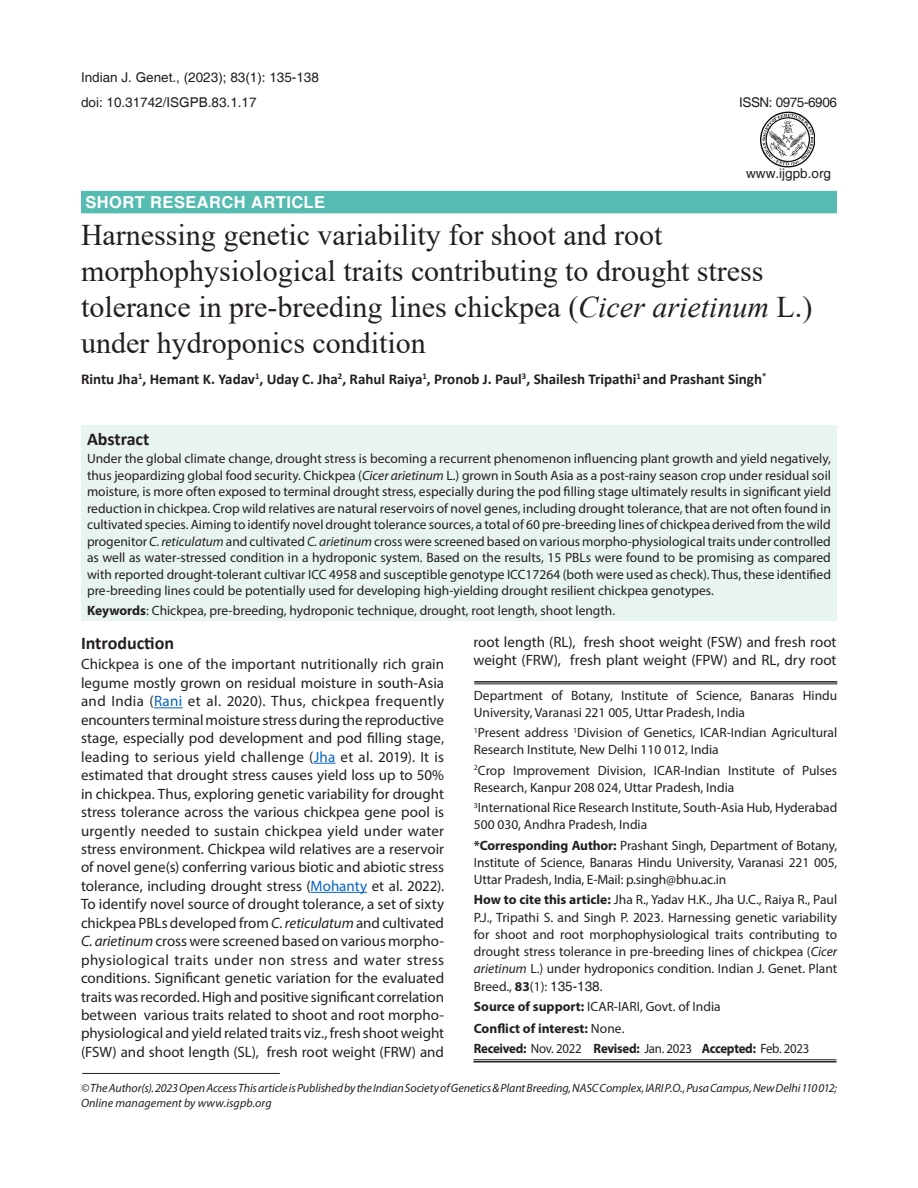
<style>
.page{position:relative;width:918px;height:1188px;background:#fff}
.page>*{position:absolute;margin:0;border:0;box-sizing:border-box;transform-origin:0 0}
.article_head{font:30px/36px "Times New Roman";color:#231f20}
.Sub-Head-1{font:700 18px "Calibri";color:#231f20}
.Subject{font:700 16.5px "Helvetica";letter-spacing:.025em;color:#fff}
.Body_flush{font:15px/18.5px "Myriad Pro";color:#231f20;text-align:justify}
.author{font:700 15px "Calibri";color:#231f20}
.Abstract{font:13.5px/16.5px "Myriad Pro";color:#231f20;text-align:justify}
.affiliation{font:13.5px/17.2px "Myriad Pro";color:#231f20}
.Running_Head{font:13.5px "Helvetica";color:#231f20}
.affiliation-2{font:700 13.5px "Myriad Pro";letter-spacing:-.02em;color:#231f20;scale:.95 1}
.affiliation-3{font:700 13.5px "Myriad Pro";color:#231f20}
.Running_Head-2{font:13.5px "Helvetica";letter-spacing:-.03em;color:#231f20}
.Bottom_1st_page{font:italic 12px/14.4px "Myriad Pro";letter-spacing:-.005em;color:#231f20}
.s1{font-style:italic}
.s2{font-weight:700}
.s3{color:#0563c1}
.s4{font-family:"Helvetica"}
.s5{font-weight:400}
</style>
<div class="page">
<div style="left:81px;top:425px;width:756px;height:196px;background:#e8f4f2"></div>
<div style="left:81px;top:191px;width:756px;height:22px;background:#56bbb1"></div>
<hr style="left:473px;top:1059px;width:363px;height:1px;background:#231f20">
<hr style="left:473px;top:1061px;width:363px;height:1px;background:#231f20">
<hr style="left:82px;top:1073px;width:198px;height:1px;background:#231f20">
<img style="left:760px;top:112px;width:55px;height:55px">
<svg style="left:154px;top:707px;width:29px;height:1px"></svg>
<svg style="left:314px;top:763px;width:22px;height:1px"></svg>
<hr style="left:311px;top:892px;width:56px;height:1px;background:#0563c1">
<hr style="left:474px;top:681px;width:363px;height:2px;background:#231f20">
<hr style="left:474px;top:684px;width:363px;height:1px;background:#231f20">
<p class="Running_Head" style="left:81px;top:70px;width:239px">Indian J. Genet., (2023); 83(1): 135-138</p>
<p class="Running_Head" style="left:81px;top:95px;width:177px">doi: 10.31742/ISGPB.83.1.17</p>
<p class="Running_Head-2" style="left:739px;top:95px;width:99px">ISSN: 0975-6906</p>
<p class="Subject" style="left:86px;top:192px;width:241px">SHORT RESEARCH ARTICLE</p>
<p class="Running_Head" style="left:746px;top:166px;width:86px">www.ijgpb.org</p>
<p class="article_head" style="left:81px;top:216px;width:733px">Harnessing genetic variability for shoot and root morphophysiological traits contributing to drought stress tolerance in pre-breeding lines chickpea (<span class="s1">Cicer arietinum</span> L.) under hydroponics condition</p>
<p class="author" style="left:81px;top:369px;width:687px">Rintu Jha<sup>1</sup>, Hemant K. Yadav<sup>1</sup>, Uday C. Jha<sup>2</sup>, Rahul Raiya<sup>1</sup>, Pronob J. Paul<sup>3</sup>, Shailesh Tripathi<sup>1</sup> and Prashant Singh<sup>*</sup></p>
<p class="Sub-Head-1" style="left:87px;top:426px;width:64px">Abstract</p>
<p class="Abstract" style="left:87px;top:450px;width:746px">Under the global climate change, drought stress is becoming a recurrent phenomenon influencing plant growth and yield negatively, thus jeopardizing global food security. Chickpea (<span class="s1">Cicer arietinum</span> L.) grown in South Asia as a post-rainy season crop under residual soil moisture, is more often exposed to terminal drought stress, especially during the pod filling stage ultimately results in significant yield reduction in chickpea. Crop wild relatives are natural reservoirs of novel genes, including drought tolerance, that are not often found in cultivated species. Aiming to identify novel drought tolerance sources, a total of 60 pre-breeding lines of chickpea derived from the wild progenitor <span class="s1">C. reticulatum</span> and cultivated <span class="s1">C. arietinum</span> cross were screened based on various morpho-physiological traits under controlled as well as water-stressed condition in a hydroponic system. Based on the results, 15 PBLs were found to be promising as compared with reported drought-tolerant cultivar ICC 4958 and susceptible genotype ICC17264 (both were used as check). Thus, these identified pre-breeding lines could be potentially used for developing high-yielding drought resilient chickpea genotypes.</p>
<p class="Abstract" style="left:87px;top:602px;width:530px"><span class="s2">Keywords</span>: Chickpea, pre-breeding, hydroponic technique, drought, root length, shoot length.</p>
<p class="Sub-Head-1" style="left:81px;top:630px;width:95px">Introduction</p>
<p class="Body_flush" style="left:81px;top:655px;width:365px">Chickpea is one of the important nutritionally rich grain legume mostly grown on residual moisture in south-Asia and India (<span class="s3">Rani</span> et al. 2020). Thus, chickpea frequently encounters terminal moisture stress during the reproductive stage, especially pod development and pod filling stage, leading to serious yield challenge (<span class="s3">Jha</span> et al. 2019). It is estimated that drought stress causes yield loss up to 50% in chickpea. Thus, exploring genetic variability for drought stress tolerance across the various chickpea gene pool is urgently needed to sustain chickpea yield under water stress environment. Chickpea wild relatives are a reservoir of novel gene(s) conferring various biotic and abiotic stress tolerance, including drought stress (<span class="s3">Mohanty</span> et al. 2022).<br>To identify novel source of drought tolerance, a set of sixty chickpea PBLs developed from <span class="s1">C. reticulatum</span> and cultivated <span class="s1">C. arietinum</span> cross were screened based on various morpho&shy;physiological traits under non stress and water stress conditions. Significant genetic variation for the evaluated traits was recorded. High and positive significant correlation between various traits related to shoot and root morpho&shy;physiological and yield related traits viz., fresh shoot weight (FSW) and shoot length (SL), fresh root weight (FRW) and</p>
<p class="Body_flush" style="left:473px;top:632px;width:365px">root length (RL), fresh shoot weight (FSW) and fresh root weight (FRW), fresh plant weight (FPW) and RL, dry root</p>
<p class="affiliation" style="left:474px;top:686px;width:365px">Department of Botany, Institute of Science, Banaras Hindu<br>University, Varanasi 221 005, Uttar Pradesh, India</p>
<p class="affiliation" style="left:474px;top:724px;width:365px"><sup>1</sup>Present address <sup>1</sup>Division of Genetics, ICAR-Indian Agricultural<br>Research Institute, New Delhi 110 012, India</p>
<p class="affiliation" style="left:474px;top:761px;width:365px"><sup>2</sup>Crop Improvement Division, ICAR-Indian Institute of Pulses<br>Research, Kanpur 208 024, Uttar Pradesh, India</p>
<p class="affiliation" style="left:474px;top:799px;width:365px"><sup>3</sup>International Rice Research Institute, South-Asia Hub, Hyderabad<br>500 030, Andhra Pradesh, India</p>
<p class="affiliation" style="left:474px;top:836px;width:365px;text-align:justify"><span class="s2">*Corresponding Author:</span> Prashant Singh, Department of Botany, Institute of Science, Banaras Hindu University, Varanasi 221 005, Uttar Pradesh, India, E-Mail: p.singh@bhu.ac.in</p>
<p class="affiliation" style="left:474px;top:891px;width:365px;text-align:justify"><span class="s2">How to cite this article:</span> Jha R., Yadav H.K., Jha U.C., Raiya R., Paul P.J., Tripathi S. and Singh P. 2023. Harnessing genetic variability for shoot and root morphophysiological traits contributing to drought stress tolerance in pre-breeding lines of chickpea (<span class="s1">Cicer arietinum</span> L.) under hydroponics condition. Indian J. Genet. Plant Breed., <span class="s2">83</span>(1): <span class="s4">135-138</span>.</p>
<p class="affiliation" style="left:474px;top:998px;width:248px"><span class="s2">Source of support:</span> ICAR-IARI, Govt. of India</p>
<p class="affiliation-3" style="left:474px;top:1019px;width:152px">Conflict of interest: <span class="s5">None.</span></p>
<p class="affiliation-2" style="left:474px;top:1040px;width:355px">Received: <span class="s5">Nov. 2022</span> Revised: <span class="s5">Jan. 2023</span> Accepted: <span class="s5">Feb. 2023</span></p>
<p class="Bottom_1st_page" style="left:81px;top:1081px;width:758px">© The Author(s). 2023 Open Access This article is Published by the Indian Society of Genetics &amp; Plant Breeding, NASC Complex, IARI P.O., Pusa Campus, New Delhi 110 012;<br>Online management by www.isgpb.org</p>
</div>
